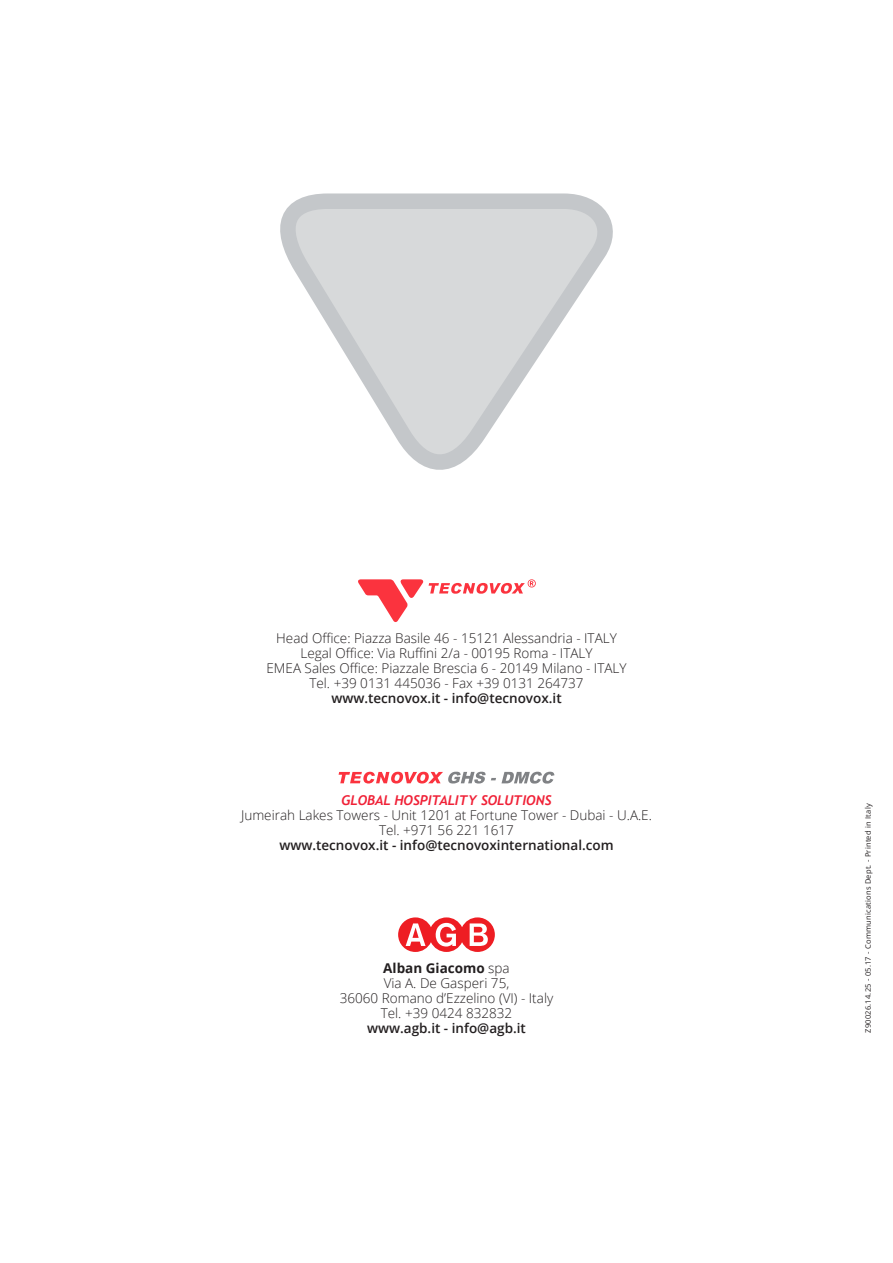
<style>
.page{position:relative;width:893px;height:1263px;background:#fff}
.page>*{position:absolute;margin:0;border:0;box-sizing:border-box;transform-origin:0 0}
.t1{font:300 13.5px/15px "Open Sans";color:#231f20;text-align:center}
.t2{font:600 13.5px "Open Sans";color:#231f20}
.t3{font:italic 700 13.5px "Trebuchet";color:#f02137}
.t4{font:7.5px "Open Sans";letter-spacing:.03em;color:#231f20}
.s1{font-weight:700}
</style>
<div class="page">
<svg style="left:398px;top:917px;width:97px;height:35px"></svg>
<svg style="left:358px;top:579px;width:178px;height:43px"></svg>
<svg style="left:339px;top:772px;width:215px;height:11px"></svg>
<svg style="left:280px;top:193px;width:333px;height:277px"></svg>
<p class="t1" style="left:266px;top:631px;width:362px">Head Office: Piazza Basile 46 - 15121 Alessandria - ITALY Legal Office: Via Ruffini 2/a - 00195 Roma - ITALY<br>EMEA Sales Office: Piazzale Brescia 6 - 20149 Milano - ITALY Tel. +39 0131 445036 - Fax +39 0131 264737</p>
<p class="t2" style="left:331px;top:689px;width:232px">www.tecnovox.it - info@tecnovox.it</p>
<p class="t3" style="left:341px;top:791px;width:211px">GLOBAL HOSPITALITY SOLUTIONS</p>
<p class="t1" style="left:241px;top:807px;width:412px">Jumeirah Lakes Towers - Unit 1201 at Fortune Tower - Dubai - U.A.E.<br>Tel. +971 56 221 1617</p>
<p class="t2" style="left:279px;top:835px;width:336px">www.tecnovox.it - info@tecnovoxinternational.com</p>
<p class="t1" style="left:340px;top:960px;width:215px"><span class="s1">Alban Giacomo</span> spa<br>Via A. De Gasperi 75,<br>36060 Romano d’Ezzelino (VI) - Italy<br>Tel. +39 0424 832832</p>
<p class="t2" style="left:367px;top:1019px;width:160px">www.agb.it - info@agb.it</p>
<p class="t4" style="left:863px;top:1033px;width:231px;rotate:-90deg">Z90026.14.25 - 05.17 - Communications Dept. - Printed in Italy</p>
</div>
